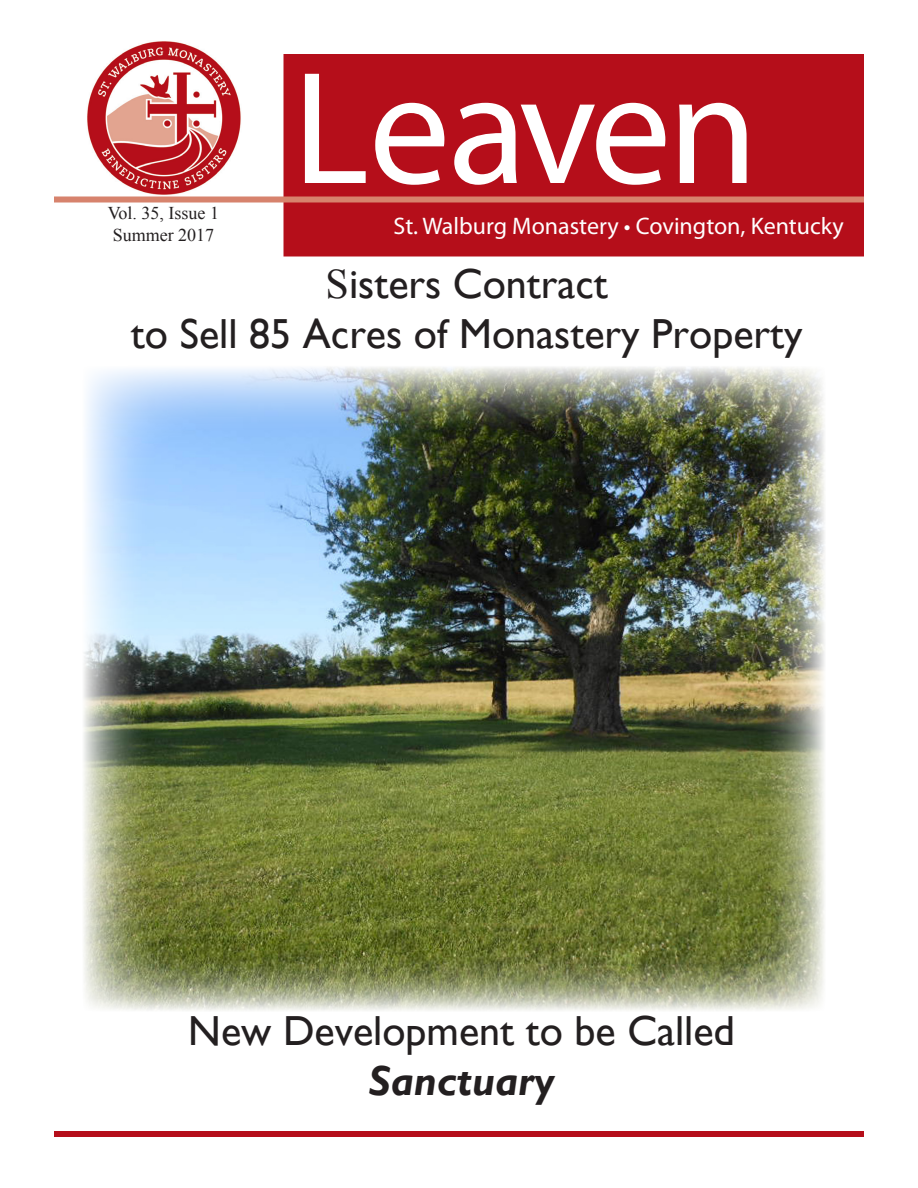
<style>
.page{position:relative;width:918px;height:1188px;background:#fff}
.page>*{position:absolute;margin:0;border:0;box-sizing:border-box;transform-origin:0 0}
.t1{font:162px "Myriad Pro";color:#fff}
.t2{font:42px/50.4px "Gill Sans";color:#231f20;text-align:center}
.t3{font:italic 700 42px "Gill Sans";color:#231f20}
.t4{font:24px "Myriad Pro";color:#fff}
.t5{font:18px/21.6px "Times New Roman";color:#231f20}
.s1{font-family:"Times New Roman"}
</style>
<div class="page">
<div style="left:54px;top:1131px;width:810px;height:6px;background:#b50e1a"></div>
<div style="left:284px;top:54px;width:580px;height:202px;background:#b50e1a"></div>
<div style="left:54px;top:196px;width:810px;height:6px;background:#d7836d"></div>
<img style="left:87px;top:41px;width:154px;height:154px">
<img style="left:83px;top:367px;width:742px;height:644px">
<h1 class="t1" style="left:293px;top:29px;width:467px">Leaven</h1>
<p class="t4" style="left:394px;top:211px;width:452px">St. Walburg Monastery • Covington, Kentucky</p>
<p class="t5" style="left:108px;top:202px;width:113px">Vol. 35, Issue 1<br>Summer 2017</p>
<p class="t2" style="left:131px;top:259px;width:673px"><span class="s1">S</span>isters Contract<br>to Sell 85 Acres of Monastery Property</p>
<p class="t2" style="left:188px;top:1006px;width:548px">New Development to be Called</p>
<p class="t3" style="left:369px;top:1057px;width:187px">Sanctuary</p>
</div>
